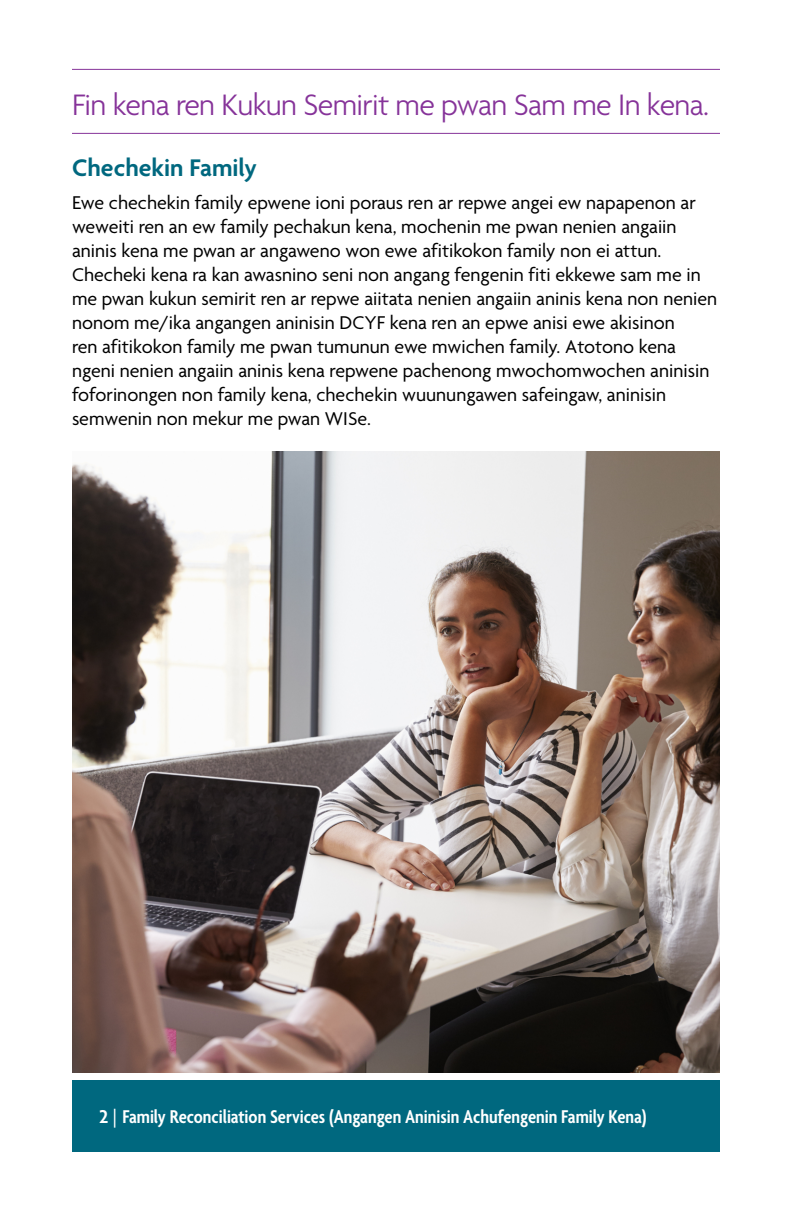
<style>
.page{position:relative;width:792px;height:1224px;background:#fff}
.page>*{position:absolute;margin:0;border:0;box-sizing:border-box;transform-origin:0 0}
.t1{font:300 32px "Agenda";letter-spacing:-.02em;color:#863399}
.t2{font:600 26px "Agenda";color:#00687f}
.t3{font:20px/24px "Agenda";color:#000}
.t4{font:600 condensed 20px "Agenda";color:#fff}
.s1{font-stretch:normal}
.s2{font-weight:400;font-stretch:normal}
</style>
<div class="page">
<div style="left:72px;top:1080px;width:648px;height:72px;background:#00687f"></div>
<hr style="left:72px;top:69px;width:648px;height:1px;background:#863399">
<hr style="left:72px;top:133px;width:648px;height:1px;background:#863399">
<img style="left:72px;top:452px;width:648px;height:621px">
<h1 class="t1" style="left:72px;top:87px;width:639px">Fin kena ren Kukun Semirit me pwan Sam me In kena.</h1>
<h2 class="t2" style="left:72px;top:154px;width:186px">Chechekin Family</h2>
<p class="t3" style="left:72px;top:192px;width:647px">Ewe chechekin family epwene ioni poraus ren ar repwe angei ew napapenon ar weweiti ren an ew family pechakun kena, mochenin me pwan nenien angaiin aninis kena me pwan ar angaweno won ewe afitikokon family non ei attun.<br>Checheki kena ra kan awasnino seni non angang fengenin fiti ekkewe sam me in me pwan kukun semirit ren ar repwe aiitata nenien angaiin aninis kena non nenien nonom me/ika angangen aninisin DCYF kena ren an epwe anisi ewe akisinon<br>ren afitikokon family me pwan tumunun ewe mwichen family. Atotono kena ngeni nenien angaiin aninis kena repwene pachenong mwochomwochen aninisin foforinongen non family kena, chechekin wuunungawen safeingaw, aninisin semwenin non mekur me pwan WISe.</p>
<p class="t4" style="left:99px;top:1106px;width:549px"><span class="s1">2</span> <span class="s2">|</span> Family Reconciliation Services (Angangen Aninisin Achufengenin Family Kena)</p>
</div>
